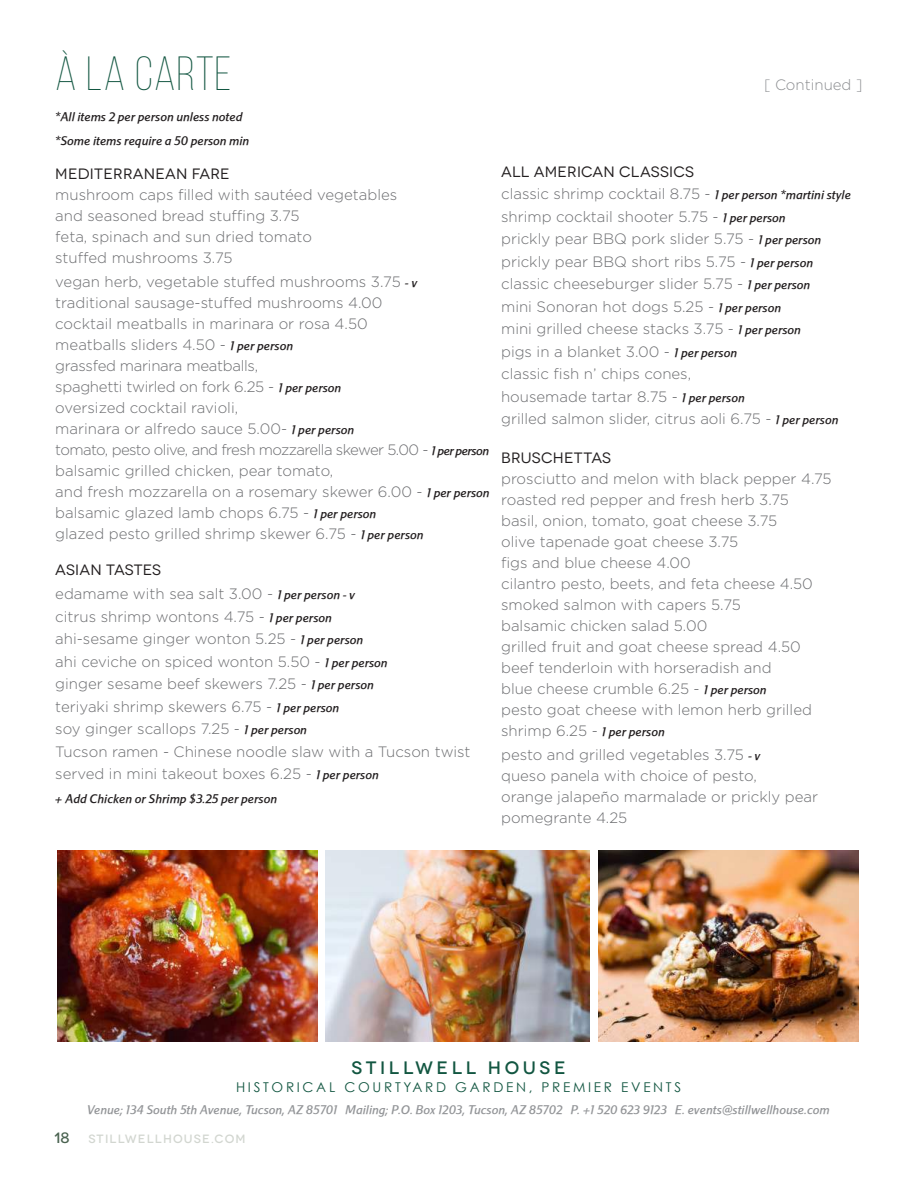
<style>
.page{position:relative;width:918px;height:1188px;background:#fff}
.page>*{position:absolute;margin:0;border:0;box-sizing:border-box;transform-origin:0 0}
.t1{font:300 48px "Bebas Neue";letter-spacing:.025em;color:#125641}
.t2{font:500 18px "Novecentowide";letter-spacing:.2em;color:#125641}
.t3{font:300 15px/21px "Gotham";color:#6c6d70}
.t4{font:15px "Novecentowide";letter-spacing:.02em;color:#231f20}
.t5{font:300 15px "Gotham";color:#8b8d90}
.t6{font:15px "Novecentowide";color:#231f20}
.t7{font:13.5px "Century Gothic";letter-spacing:.2em;color:#125641}
.t8{font:italic 500 12px "Marriott";color:#939598}
.t9{font:italic 500 12px/24px "Marriott";color:#231f20}
.t10{font:500 12px "Novecentowide";letter-spacing:.1em;color:#d2d6d0}
.s1{font-family:"Marriott";font-weight:500;font-style:italic;font-size:12px;color:#231f20}
.s2{font-size:15px;color:#49624f}
</style>
<div class="page">
<img style="left:57px;top:850px;width:261px;height:192px">
<img style="left:325px;top:850px;width:264px;height:192px">
<img style="left:598px;top:850px;width:261px;height:192px">
<h1 class="t1" style="left:55px;top:48px;width:178px">À LA CARTE</h1>
<p class="t9" style="left:55px;top:104px;width:196px">*All items 2 per person unless noted *Some items require a 50 person min</p>
<p class="t4" style="left:55px;top:165px;width:176px">MEDITERRANEAN FARE</p>
<p class="t3" style="left:55px;top:184px;width:343px">mushroom caps filled with sautéed vegetables and seasoned bread stuffing 3.75<br>feta, spinach and sun dried tomato<br>stuffed mushrooms 3.75</p>
<p class="t3" style="left:55px;top:271px;width:436px">vegan herb, vegetable stuffed mushrooms 3.75 <span class="s1">- v </span>traditional sausage-stuffed mushrooms 4.00<br>cocktail meatballs in marinara or rosa 4.50<br>meatballs sliders 4.50 - <span class="s1">1 per person<br></span>grassfed marinara meatballs,<br>spaghetti twirled on fork 6.25 - <span class="s1">1 per person<br></span>oversized cocktail ravioli,<br>marinara or alfredo sauce 5.00- <span class="s1">1 per person<br></span>tomato, pesto olive, and fresh mozzarella skewer 5.00 - <span class="s1">1 per person </span>balsamic grilled chicken, pear tomato,<br>and fresh mozzarella on a rosemary skewer 6.00 - <span class="s1">1 per person </span>balsamic glazed lamb chops 6.75 - <span class="s1">1 per person<br></span>glazed pesto grilled shrimp skewer 6.75 - <span class="s1">1 per person</span></p>
<p class="t6" style="left:55px;top:561px;width:107px">ASIAN TASTES</p>
<p class="t3" style="left:55px;top:582px;width:417px;line-height:22.5px">edamame with sea salt 3.00 - <span class="s1">1 per person - v<br></span>citrus shrimp wontons 4.75 - <span class="s1">1 per person<br></span>ahi-sesame ginger wonton 5.25 - <span class="s1">1 per person<br></span>ahi ceviche on spiced wonton 5.50 - <span class="s1">1 per person<br></span>ginger sesame beef skewers 7.25 - <span class="s1">1 per person<br></span>teriyaki shrimp skewers 6.75 - <span class="s1">1 per person<br></span>soy ginger scallops 7.25 - <span class="s1">1 per person<br></span>Tucson ramen - Chinese noodle slaw with a Tucson twist served in mini takeout boxes 6.25 - <span class="s1">1 per person</span></p>
<p class="t9" style="left:55px;top:786px;width:224px">+ Add Chicken or Shrimp $3.25 per person</p>
<p class="t5" style="left:764px;top:75px;width:100px">[ Continued ]</p>
<p class="t4" style="left:501px;top:163px;width:195px">ALL AMERICAN CLASSICS</p>
<p class="t3" style="left:501px;top:182px;width:352px;line-height:22.5px">classic shrimp cocktail 8.75 - <span class="s1">1 per person *martini style </span>shrimp cocktail shooter 5.75 - <span class="s1">1 per person<br></span>prickly pear BBQ pork slider 5.75 - <span class="s1">1 per person </span>prickly pear BBQ short ribs 5.75 - <span class="s1">1 per person </span>classic cheeseburger slider 5.75 - <span class="s1">1 per person<br></span>mini Sonoran hot dogs 5.25 - <span class="s1">1 per person<br></span>mini grilled cheese stacks 3.75 - <span class="s1">1 per person<br></span>pigs in a blanket 3.00 - <span class="s1">1 per person<br></span>classic fish n’ chips cones,<br>housemade tartar 8.75 - <span class="s1">1 per person<br></span>grilled salmon slider, citrus aoli 6.75 - <span class="s1">1 per person</span></p>
<p class="t4" style="left:501px;top:449px;width:112px">BRUSCHETTAS</p>
<p class="t3" style="left:501px;top:468px;width:332px">prosciutto and melon with black pepper 4.75 roasted red pepper and fresh herb 3.75<br>basil, onion, tomato, goat cheese 3.75<br>olive tapenade goat cheese 3.75<br>figs and blue cheese 4.00<br>cilantro pesto, beets, and feta cheese 4.50 smoked salmon with capers 5.75<br>balsamic chicken salad 5.00<br>grilled fruit and goat cheese spread 4.50 beef tenderloin with horseradish and<br>blue cheese crumble 6.25 - <span class="s1">1 per person<br></span>pesto goat cheese with lemon herb grilled shrimp 6.25 - <span class="s1">1 per person</span></p>
<p class="t3" style="left:501px;top:744px;width:319px">pesto and grilled vegetables 3.75 <span class="s1">- v<br></span>queso panela with choice of pesto,<br>orange jalapeño marmalade or prickly pear pomegrante 4.25</p>
<p class="t2" style="left:352px;top:1057px;width:215px">STILLWELL HOUSE</p>
<p class="t7" style="left:236px;top:1079px;width:447px">HISTORICAL COURTYARD GARDEN, PREMIER EVENTS</p>
<p class="t8" style="left:87px;top:1102px;width:744px">Venue; 134 South 5th Avenue, Tucson, AZ 85701 Mailing; P.O. Box 1203, Tucson, AZ 85702 P. +1 520 623 9123 E. events@stillwellhouse.com</p>
<p class="t10" style="left:54px;top:1131px;width:193px"><span class="s2">18</span> STILLWELLHOUSE.COM</p>
</div>
